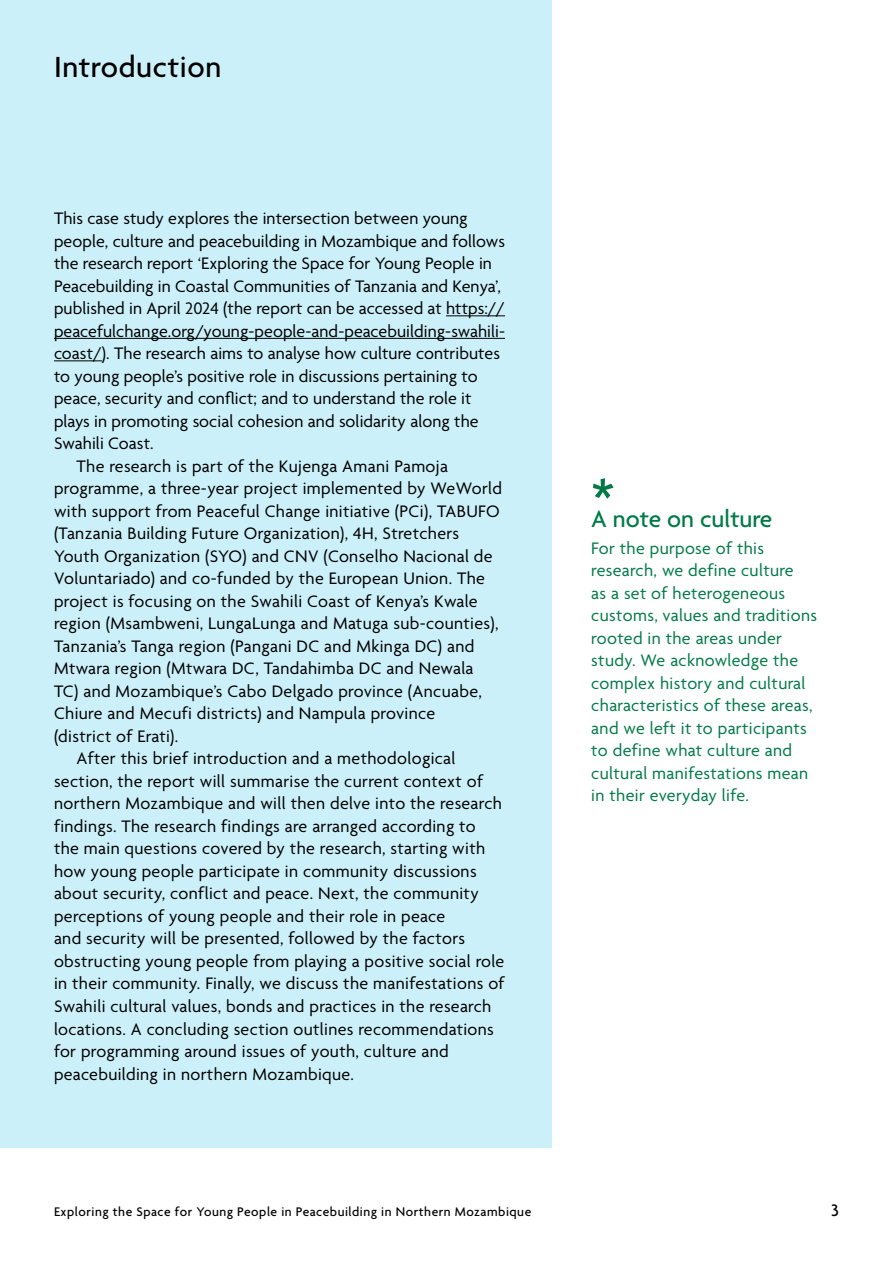
<style>
.page{position:relative;width:893px;height:1263px;background:#fff}
.page>*{position:absolute;margin:0;border:0;box-sizing:border-box;transform-origin:0 0}
.t1{font:500 31.5px "Agenda";letter-spacing:.02em;color:#000}
.t2{font:500 25.5px "Agenda";color:#007a47}
.t3{font:18px "Agenda";letter-spacing:.02em;color:#000}
.t4{font:18px/22.5px "Agenda";letter-spacing:.02em;color:#007a47}
.t5{font:500 18px "Agenda";color:#000}
.t6{font:500 13.5px "Agenda";letter-spacing:.04em;color:#000}
</style>
<div class="page">
<div style="left:0;top:0;width:551px;height:1148px;background:#ccf0f9"></div>
<hr style="left:446px;top:316px;width:59px;height:1px;background:#000">
<hr style="left:54px;top:338px;width:451px;height:1px;background:#000">
<hr style="left:54px;top:361px;width:48px;height:1px;background:#000">
<h1 class="t1" style="left:54px;top:49px;width:169px">Introduction</h1>
<p class="t3" style="left:54px;top:209px;width:415px">This case study explores the intersection between young</p>
<p class="t3" style="left:54px;top:231px;width:452px">people, culture and peacebuilding in Mozambique and follows</p>
<p class="t3" style="left:54px;top:254px;width:439px">the research report ‘Exploring the Space for Young People in</p>
<p class="t3" style="left:54px;top:276px;width:449px">Peacebuilding in Coastal Communities of Tanzania and Kenya’,</p>
<p class="t3" style="left:54px;top:299px;width:452px">published in April 2024 (the report can be accessed at https://</p>
<p class="t3" style="left:54px;top:321px;width:453px">peacefulchange.org/young-people-and-peacebuilding-swahili-</p>
<p class="t3" style="left:54px;top:344px;width:447px">coast/). The research aims to analyse how culture contributes</p>
<p class="t3" style="left:54px;top:366px;width:425px">to young people’s positive role in discussions pertaining to</p>
<p class="t3" style="left:54px;top:389px;width:419px">peace, security and conflict; and to understand the role it</p>
<p class="t3" style="left:54px;top:411px;width:426px">plays in promoting social cohesion and solidarity along the</p>
<p class="t3" style="left:54px;top:434px;width:101px">Swahili Coast.</p>
<p class="t3" style="left:76px;top:456px;width:373px">The research is part of the Kujenga Amani Pamoja</p>
<p class="t3" style="left:54px;top:479px;width:450px">programme, a three-year project implemented by WeWorld</p>
<p class="t3" style="left:54px;top:501px;width:447px">with support from Peaceful Change initiative (PCi), TABUFO</p>
<p class="t3" style="left:54px;top:524px;width:407px">(Tanzania Building Future Organization), 4H, Stretchers</p>
<p class="t3" style="left:54px;top:546px;width:440px">Youth Organization (SYO) and CNV (Conselho Nacional de</p>
<p class="t3" style="left:54px;top:569px;width:432px">Voluntariado) and co-funded by the European Union. The</p>
<p class="t3" style="left:54px;top:591px;width:425px">project is focusing on the Swahili Coast of Kenya’s Kwale</p>
<p class="t3" style="left:54px;top:614px;width:446px">region (Msambweni, LungaLunga and Matuga sub-counties),</p>
<p class="t3" style="left:54px;top:636px;width:422px">Tanzania’s Tanga region (Pangani DC and Mkinga DC) and</p>
<p class="t3" style="left:54px;top:659px;width:421px">Mtwara region (Mtwara DC, Tandahimba DC and Newala</p>
<p class="t3" style="left:54px;top:681px;width:429px">TC) and Mozambique’s Cabo Delgado province (Ancuabe,</p>
<p class="t3" style="left:54px;top:704px;width:383px">Chiure and Mecufi districts) and Nampula province</p>
<p class="t3" style="left:54px;top:726px;width:126px">(district of Erati).</p>
<p class="t3" style="left:76px;top:749px;width:380px">After this brief introduction and a methodological</p>
<p class="t3" style="left:54px;top:771px;width:431px">section, the report will summarise the current context of</p>
<p class="t3" style="left:54px;top:794px;width:450px">northern Mozambique and will then delve into the research</p>
<p class="t3" style="left:54px;top:816px;width:423px">findings. The research findings are arranged according to</p>
<p class="t3" style="left:54px;top:839px;width:433px">the main questions covered by the research, starting with</p>
<p class="t3" style="left:54px;top:861px;width:424px">how young people participate in community discussions</p>
<p class="t3" style="left:54px;top:884px;width:426px">about security, conflict and peace. Next, the community</p>
<p class="t3" style="left:54px;top:906px;width:393px">perceptions of young people and their role in peace</p>
<p class="t3" style="left:54px;top:929px;width:412px">and security will be presented, followed by the factors</p>
<p class="t3" style="left:54px;top:951px;width:452px">obstructing young people from playing a positive social role</p>
<p class="t3" style="left:54px;top:974px;width:452px">in their community. Finally, we discuss the manifestations of</p>
<p class="t3" style="left:54px;top:996px;width:439px">Swahili cultural values, bonds and practices in the research</p>
<p class="t3" style="left:54px;top:1019px;width:441px">locations. A concluding section outlines recommendations</p>
<p class="t3" style="left:54px;top:1041px;width:396px">for programming around issues of youth, culture and</p>
<p class="t3" style="left:54px;top:1064px;width:302px">peacebuilding in northern Mozambique.</p>
<h2 class="t2" style="left:591px;top:505px;width:183px"><sup>*</sup>A note on culture</h2>
<p class="t4" style="left:591px;top:538px;width:227px">For the purpose of this research, we define culture<br>as a set of heterogeneous customs, values and traditions rooted in the areas under study. We acknowledge the complex history and cultural characteristics of these areas, and we left it to participants to define what culture and cultural manifestations mean in their everyday life.</p>
<p class="t6" style="left:54px;top:1205px;width:479px">Exploring the Space for Young People in Peacebuilding in Northern Mozambique</p>
<p class="t5" style="left:831px;top:1201px;width:9px">3</p>
</div>
